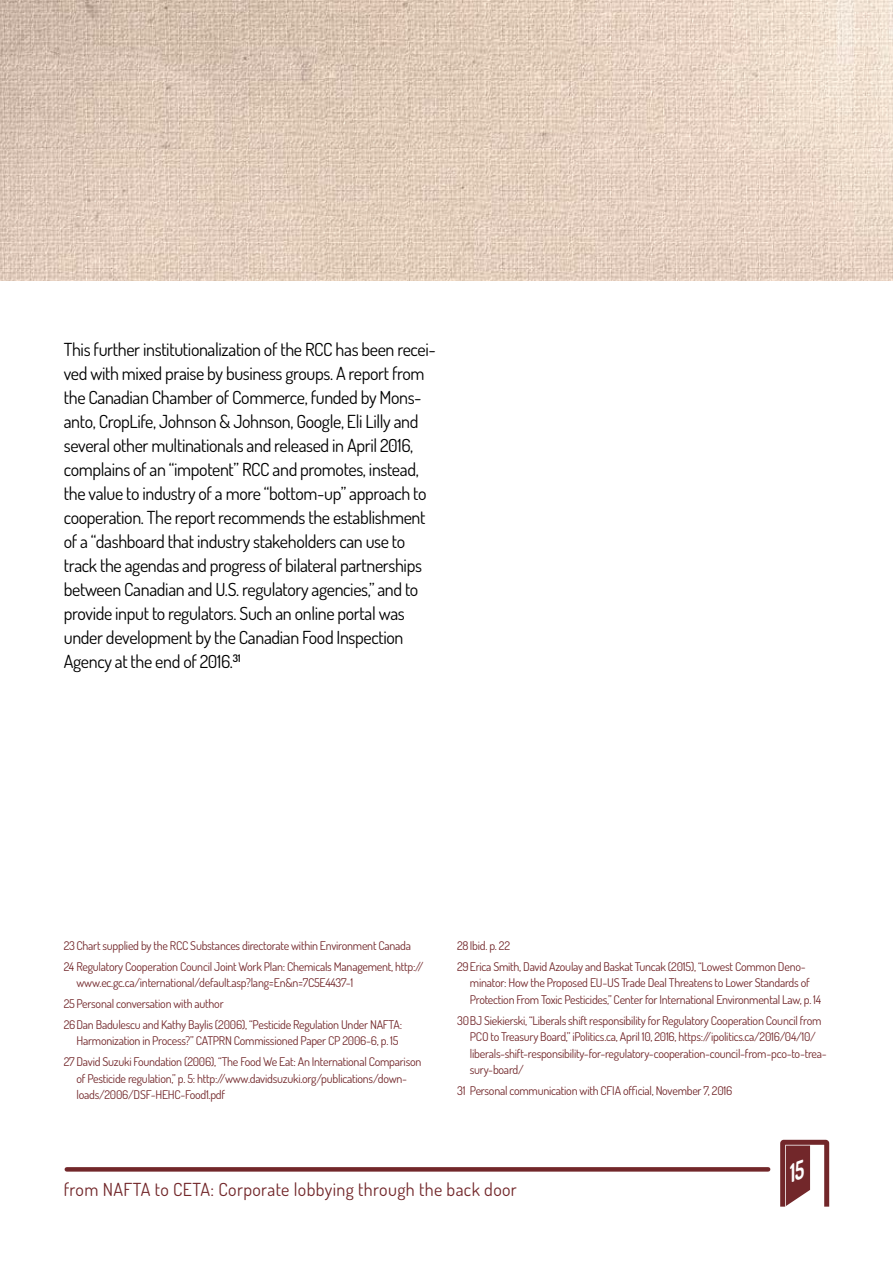
<style>
.page{position:relative;width:893px;height:1263px;background:#fff}
.page>*{position:absolute;margin:0;border:0;box-sizing:border-box;transform-origin:0 0}
.t1{font:18px/24px "Dosis";letter-spacing:-.02em;color:#000}
.t2{font:18px "Dosis";letter-spacing:.02em;color:#72272a}
.t3{font:12px/20.7px "Dosis";letter-spacing:-.02em;color:#72272a}
</style>
<div class="page">
<img style="left:0;top:0;width:893px;height:281px">
<svg style="left:67px;top:1167px;width:701px;height:4px;background:#762d30"></svg>
<svg style="left:780px;top:1140px;width:49px;height:66px"></svg>
<p class="t1" style="left:64px;top:337px;width:374px">This further institutionalization of the RCC has been recei&shy;ved with mixed praise by business groups. A report from the Canadian Chamber of Commerce, funded by Mons&shy;anto, CropLife, Johnson &amp; Johnson, Google, Eli Lilly and several other multinationals and released in April 2016, complains of an “impotent” RCC and promotes, instead, the value to industry of a more “bottom-up” approach to cooperation. The report recommends the establishment of a “dashboard that industry stakeholders can use to track the agendas and progress of bilateral partnerships between Canadian and U.S. regulatory agencies,” and to provide input to regulators. Such an online portal was under development by the Canadian Food Inspection Agency at the end of 2016.<sup>31</sup></p>
<p class="t3" style="left:64px;top:935px;width:361px">23Chart supplied by the RCC Substances directorate within Environment Canada<br>24 Regulatory Cooperation Council Joint Work Plan: Chemicals Management, http://</p>
<p class="t3" style="left:64px;top:972px;width:340px;text-indent:13px">www.ec.gc.ca/international/default.asp?lang=En&amp;n=7C5E4437-1<br>25 Personal conversation with author<br>26Dan Badulescu and Kathy Baylis (2006), “Pesticide Regulation Under NAFTA:</p>
<p class="t3" style="left:64px;top:1030px;width:359px;text-indent:13px">Harmonization in Process?” CATPRN Commissioned Paper CP 2006-6, p. 15<br>27 David Suzuki Foundation (2006), “The Food We Eat: An International Comparison</p>
<p class="t3" style="left:77px;top:1069px;width:332px;line-height:16.5px">of Pesticide regulation,” p. 5: http://www.davidsuzuki.org/publications/down&shy;loads/2006/DSF-HEHC-Food1.pdf</p>
<p class="t3" style="left:457px;top:935px;width:350px">28Ibid. p. 22<br>29Erica Smith, David Azoulay and Baskat Tuncak (2015), “Lowest Common Deno-</p>
<p class="t3" style="left:470px;top:974px;width:353px;line-height:16.5px">minator: How the Proposed EU-US Trade Deal Threatens to Lower Standards of<br>Protection From Toxic Pesticides,” Center for International Environmental Law, p. 14</p>
<p class="t3" style="left:470px;top:1011px;width:358px;line-height:16.5px;text-indent:-13px">30BJ Siekierski, “Liberals shift responsibility for Regulatory Cooperation Council from PCO to Treasury Board,” iPolitics.ca, April 10, 2016, https://ipolitics.ca/2016/04/10/ liberals-shift-responsibility-for-regulatory-cooperation-council-from-pco-to-trea&shy;sury-board/</p>
<p class="t3" style="left:457px;top:1080px;width:277px">31 Personal communication with CFIA official, November 7, 2016</p>
<h1 class="t2" style="left:64px;top:1178px;width:455px">from NAFTA to CETA: Corporate lobbying through the back door</h1>
</div>
